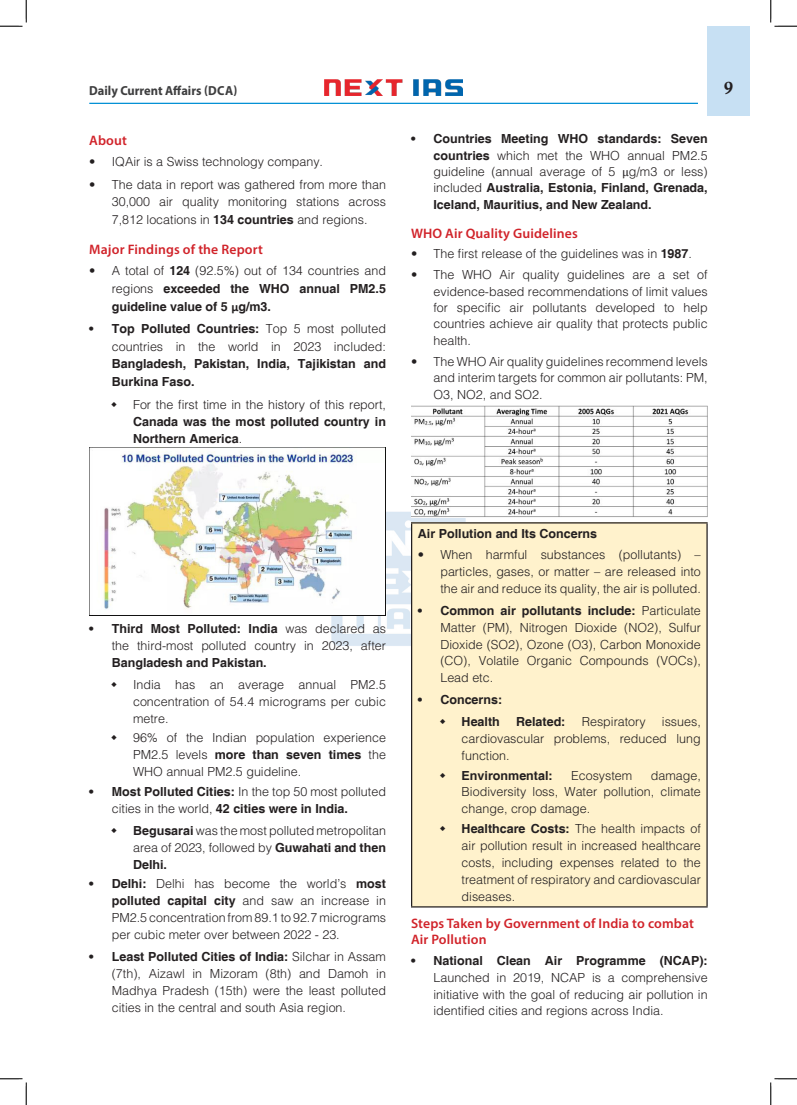
<style>
.page{position:relative;width:797px;height:1105px;background:#fff}
.page>*{position:absolute;margin:0;border:0;box-sizing:border-box;transform-origin:0 0}
.t1{font:17.5px "Calis MT Bol";color:#231f20}
.H-2{font:600 13.75px/15.8px "Myriad Pro";letter-spacing:.01em;color:#d1232a}
.t2{font:700 13.12px "Myriad Pro";color:#3e3e3f;scale:.95 1}
.t3{font:300 12.5px/16.9px "Helvetica";color:#231f20;text-align:justify}
.body{font:700 12.5px/17.6px "Helvetica";color:#231f20;text-align:justify}
.s1{font-weight:700}
.s2{font-weight:300}
.s3{font-family:"Calibri"}
.s4{font-family:"Cambria";font-weight:400}
</style>
<div class="page">
<div style="left:707px;top:26px;width:43px;height:89px;background:#c7e0f3"></div>
<img style="left:325px;top:80px;width:137px;height:15px">
<hr style="left:89px;top:103px;width:609px;height:1px;background:#008fd5">
<img style="left:327px;top:511px;width:139px;height:135px">
<img style="left:89px;top:447px;width:297px;height:168px">
<img style="left:411px;top:406px;width:296px;height:111px">
<div style="left:411px;top:523px;width:296px;height:384px;background:#fff2cc"></div>
<hr style="left:411px;top:522px;width:296px;height:1px;background:#231f20">
<hr style="left:411px;top:906px;width:296px;height:1px;background:#231f20">
<hr style="left:411px;top:523px;width:1px;height:383px;background:#231f20">
<hr style="left:706px;top:523px;width:1px;height:383px;background:#231f20">
<svg style="left:0;top:0;width:27px;height:27px"></svg>
<svg style="left:0;top:1078px;width:27px;height:27px"></svg>
<svg style="left:770px;top:0;width:27px;height:27px"></svg>
<svg style="left:770px;top:1078px;width:27px;height:27px"></svg>
<p class="t2" style="left:89px;top:82px;width:157px">Daily Current Affairs (DCA)</p>
<h1 class="t1" style="left:724px;top:78px;width:10px">9</h1>
<p class="H-2" style="left:89px;top:132px;width:39px">About</p>
<p class="t3" style="left:89px;top:153px;width:235px">• IQAir is a Swiss technology company.</p>
<p class="t3" style="left:112px;top:175px;width:276px;line-height:17.6px;text-indent:-22px">• The data in report was gathered from more than 30,000 air quality monitoring stations across 7,812 locations in <span class="s1">134 countries</span> and regions.</p>
<p class="H-2" style="left:89px;top:241px;width:175px">Major Findings of the Report</p>
<p class="body" style="left:112px;top:263px;width:276px;text-indent:-22px"><span class="s2">• A total of</span> 124 <span class="s2">(92.5%) out of 134 countries and regions</span> exceeded the WHO annual PM2.5 guideline value of 5 <span class="s3">µ</span>g/m3.</p>
<p class="body" style="left:112px;top:321px;width:276px;text-indent:-22px">• Top Polluted Countries: <span class="s2">Top 5 most polluted countries in the world in 2023 included:<br></span>Bangladesh, Pakistan, India, Tajikistan and Burkina Faso.</p>
<p class="body" style="left:133px;top:396px;width:254px;line-height:17.2px"><span class="s2">For the first time in the history of this report, </span>Canada was the most polluted country in Northern America<span class="s2">.</span></p>
<p class="body" style="left:433px;top:131px;width:276px;line-height:16.4px;text-indent:-22px">• Countries Meeting WHO standards: Seven countries <span class="s2">which met the WHO annual PM2.5 guideline (annual average of 5</span> <span class="s4">µ</span><span class="s2">g/m3 or less) included</span> Australia, Estonia, Finland, Grenada, Iceland, Mauritius, and New Zealand.</p>
<p class="H-2" style="left:411px;top:225px;width:168px">WHO Air Quality Guidelines</p>
<p class="t3" style="left:411px;top:245px;width:282px">• The first release of the guidelines was in <span class="s1">1987</span>.</p>
<p class="t3" style="left:433px;top:266px;width:276px;line-height:16.4px;text-indent:-22px">• The WHO Air quality guidelines are a set of evidence-based recommendations of limit values for specific air pollutants developed to help countries achieve air quality that protects public health.</p>
<p class="t3" style="left:433px;top:353px;width:276px;line-height:16.4px;text-indent:-22px">• The WHO Air quality guidelines recommend levels and interim targets for common air pollutants: PM, O3, NO2, and SO2.</p>
<p class="t3" style="left:112px;top:620px;width:276px;text-indent:-22px"><span class="s1">• Third Most Polluted: India</span> was declared as the third-most polluted country in 2023, after <span class="s1">Bangladesh and Pakistan.</span></p>
<p class="t3" style="left:133px;top:676px;width:254px">India has an average annual PM2.5 concentration of 54.4 micrograms per cubic metre.</p>
<p class="t3" style="left:133px;top:729px;width:254px">96% of the Indian population experience PM2.5 levels <span class="s1">more than seven times</span> the WHO annual PM2.5 guideline.</p>
<p class="body" style="left:112px;top:783px;width:276px;line-height:17px;text-indent:-22px">• Most Polluted Cities: <span class="s2">In the top 50 most polluted cities in the world,</span> 42 cities were in India.</p>
<p class="t3" style="left:133px;top:821px;width:254px"><span class="s1">Begusarai</span> was the most polluted metropolitan area of 2023, followed by <span class="s1">Guwahati and then Delhi.</span></p>
<p class="t3" style="left:112px;top:875px;width:276px;text-indent:-22px"><span class="s1">• Delhi:</span> Delhi has become the world’s <span class="s1">most polluted capital city</span> and saw an increase in PM2.5 concentration from 89.1 to 92.7 micrograms per cubic meter over between 2022 - 23.</p>
<p class="t3" style="left:112px;top:947px;width:276px;text-indent:-22px"><span class="s1">• Least Polluted Cities of India:</span> Silchar in Assam (7th), Aizawl in Mizoram (8th) and Damoh in Madhya Pradesh (15th) were the least polluted cities in the central and south Asia region.</p>
<p class="body" style="left:418px;top:526px;width:181px">Air Pollution and Its Concerns</p>
<p class="t3" style="left:440px;top:546px;width:262px;text-indent:-22px">• When harmful substances (pollutants) – particles, gases, or matter – are released into the air and reduce its quality, the air is polluted.</p>
<p class="t3" style="left:440px;top:601px;width:262px;text-indent:-22px"><span class="s1">• Common air pollutants include:</span> Particulate Matter (PM), Nitrogen Dioxide (NO2), Sulfur Dioxide (SO2), Ozone (O3), Carbon Monoxide (CO), Volatile Organic Compounds (VOCs), Lead etc.</p>
<p class="body" style="left:418px;top:692px;width:86px">• Concerns:</p>
<p class="body" style="left:461px;top:714px;width:40px">Health</p>
<p class="body" style="left:516px;top:714px;width:51px">Related:</p>
<p class="t3" style="left:581px;top:713px;width:65px">Respiratory</p>
<p class="t3" style="left:461px;top:713px;width:241px;text-indent:200px">issues, cardiovascular problems, reduced lung function.</p>
<p class="body" style="left:461px;top:767px;width:92px">Environmental:</p>
<p class="t3" style="left:571px;top:766px;width:63px">Ecosystem</p>
<p class="t3" style="left:461px;top:766px;width:241px;text-indent:189px">damage, Biodiversity loss, Water pollution, climate change, crop damage.</p>
<p class="t3" style="left:461px;top:819px;width:241px"><span class="s1">Healthcare Costs:</span> The health impacts of air pollution result in increased healthcare costs, including expenses related to the treatment of respiratory and cardiovascular diseases.</p>
<p class="H-2" style="left:411px;top:915px;width:284px">Steps Taken by Government of India to combat<br>Air Pollution</p>
<p class="t3" style="left:433px;top:951px;width:276px;text-indent:-22px"><span class="s1">• National Clean Air Programme (NCAP):<br></span>Launched in 2019, NCAP is a comprehensive initiative with the goal of reducing air pollution in identified cities and regions across India.</p>
</div>
